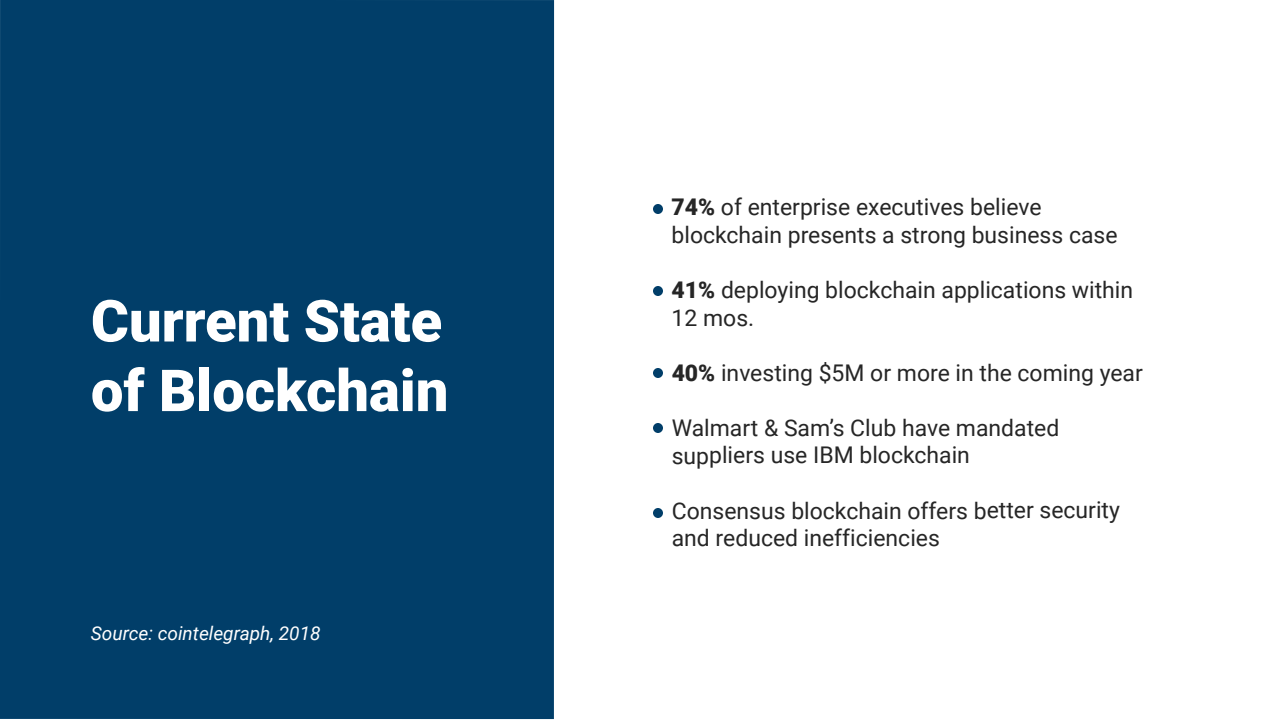
<style>
.page{position:relative;width:1280px;height:720px;background:#fff}
.page>*{position:absolute;margin:0;border:0;box-sizing:border-box;transform-origin:0 0}
.t1{font:900 58px/69.6px "Roboto";color:#fff}
.t2{font:23px/27.6px "Roboto";color:#262626}
.t3{font:italic 19px "Roboto";color:#fff}
.s1{font-weight:900}
</style>
<div class="page">
<div style="left:0;top:0;width:554px;height:719px;background:#013e69"></div>
<div style="left:653px;top:204px;width:10px;height:10px;background:#013e69;border-radius:50%"></div>
<div style="left:653px;top:286px;width:10px;height:10px;background:#013e69;border-radius:50%"></div>
<div style="left:653px;top:423px;width:10px;height:10px;background:#013e69;border-radius:50%"></div>
<div style="left:653px;top:508px;width:10px;height:10px;background:#013e69;border-radius:50%"></div>
<div style="left:653px;top:368px;width:10px;height:10px;background:#013e69;border-radius:50%"></div>
<h1 class="t1" style="left:91px;top:284px;width:359px">Current State of Blockchain</h1>
<p class="t3" style="left:91px;top:620px;width:231px">Source: cointelegraph, 2018</p>
<p class="t2" style="left:672px;top:192px;width:448px"><span class="s1">74%</span> of enterprise executives believe blockchain presents a strong business case</p>
<p class="t2" style="left:672px;top:275px;width:463px"><span class="s1">41%</span> deploying blockchain applications within<br>12 mos.</p>
<p class="t2" style="left:672px;top:358px;width:473px"><span class="s1">40%</span> investing $5M or more in the coming year</p>
<p class="t2" style="left:672px;top:413px;width:389px">Walmart &amp; Sam’s Club have mandated suppliers use IBM blockchain</p>
<p class="t2" style="left:672px;top:496px;width:450px">Consensus blockchain offers better security and reduced inefficiencies</p>
</div>
